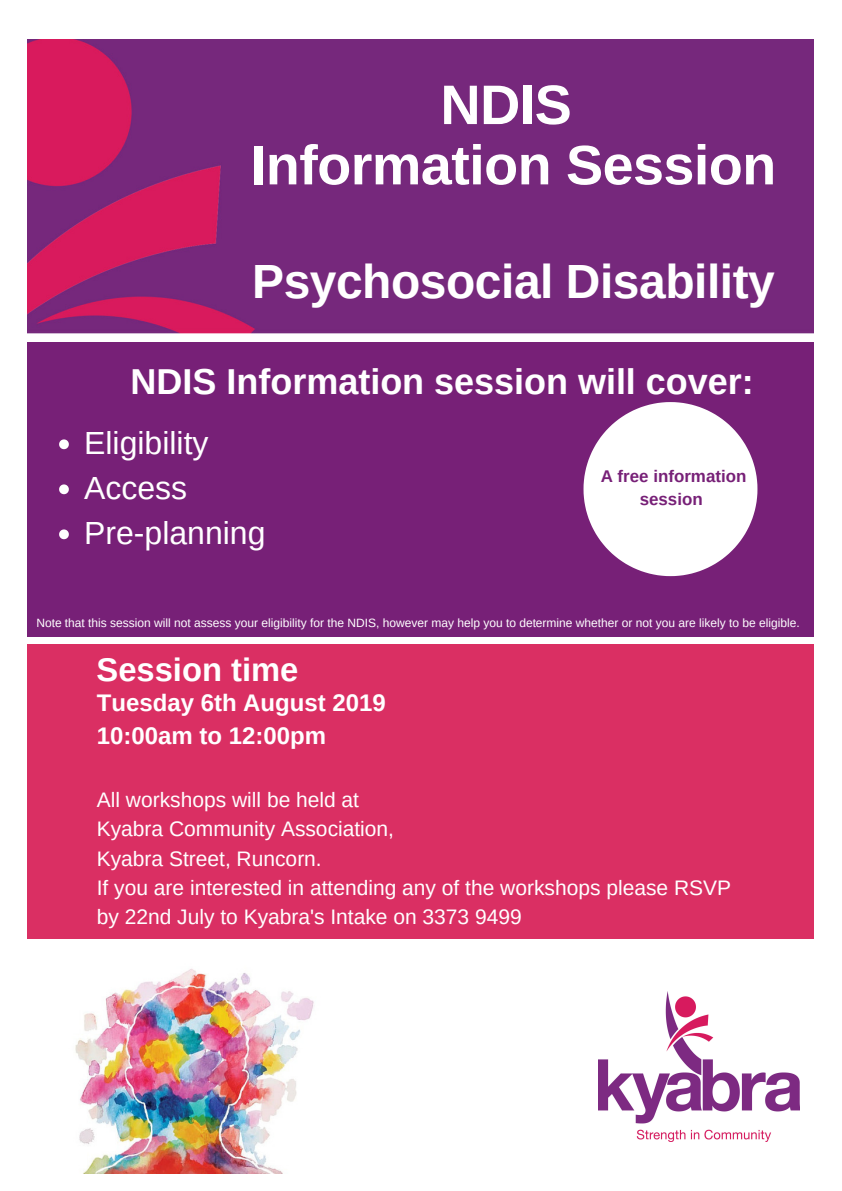
<style>
.page{position:relative;width:842px;height:1191px;background:#fff}
.page>*{position:absolute;margin:0;border:0;box-sizing:border-box;transform-origin:0 0}
.t1{font:700 55.7px/60.3px "Arimo";letter-spacing:-.01em;color:#fff;text-align:center}
.t2{font:700 48px "Arimo";letter-spacing:-.01em;color:#fff}
.t3{font:700 36px "Arimo";color:#fff}
.t4{font:700 32.7px "Arimo";color:#fff}
.t5{font:32px/45px "Arimo";color:#fff}
.t6{font:700 24px/33px "Arimo";color:#fff}
.t7{font:21px/29.2px "Arimo";color:#fff}
.t8{font:700 16.9px/23px "Arimo";color:#772077;text-align:center}
.t9{font:12px "Arimo";color:#fff}
</style>
<div class="page">
<img style="left:27px;top:40px;width:787px;height:294px">
<div style="left:27px;top:342px;width:787px;height:294px;background:#772077"></div>
<div style="left:27px;top:643px;width:787px;height:295px;background:#da2f63"></div>
<img style="left:598px;top:991px;width:202px;height:150px">
<svg style="left:59px;top:439px;width:10px;height:10px"></svg>
<svg style="left:59px;top:484px;width:10px;height:10px"></svg>
<svg style="left:59px;top:529px;width:10px;height:10px"></svg>
<img style="left:75px;top:968px;width:239px;height:205px">
<svg style="left:584px;top:402px;width:173px;height:174px"></svg>
<h1 class="t1" style="left:251px;top:75px;width:527px">NDIS<br>Information Session</h1>
<h2 class="t2" style="left:252px;top:255px;width:524px">Psychosocial Disability</h2>
<h3 class="t3" style="left:131px;top:361px;width:625px">NDIS Information session will cover:</h3>
<h3 class="t5" style="left:84px;top:421px;width:183px">Eligibility<br>Access<br>Pre-planning</h3>
<p class="t8" style="left:601px;top:465px;width:147px">A free information session</p>
<p class="t9" style="left:36px;top:616px;width:765px">Note that this session will not assess your eligibility for the NDIS, however may help you to determine whether or not you are likely to be eligible.</p>
<h3 class="t4" style="left:97px;top:651px;width:203px">Session time</h3>
<p class="t6" style="left:97px;top:686px;width:291px">Tuesday 6th August 2019<br>10:00am to 12:00pm</p>
<p class="t7" style="left:97px;top:785px;width:636px">All workshops will be held at<br>Kyabra Community Association,<br>Kyabra Street, Runcorn.<br>If you are interested in attending any of the workshops please RSVP by 22nd July to Kyabra's Intake on 3373 9499</p>
</div>
